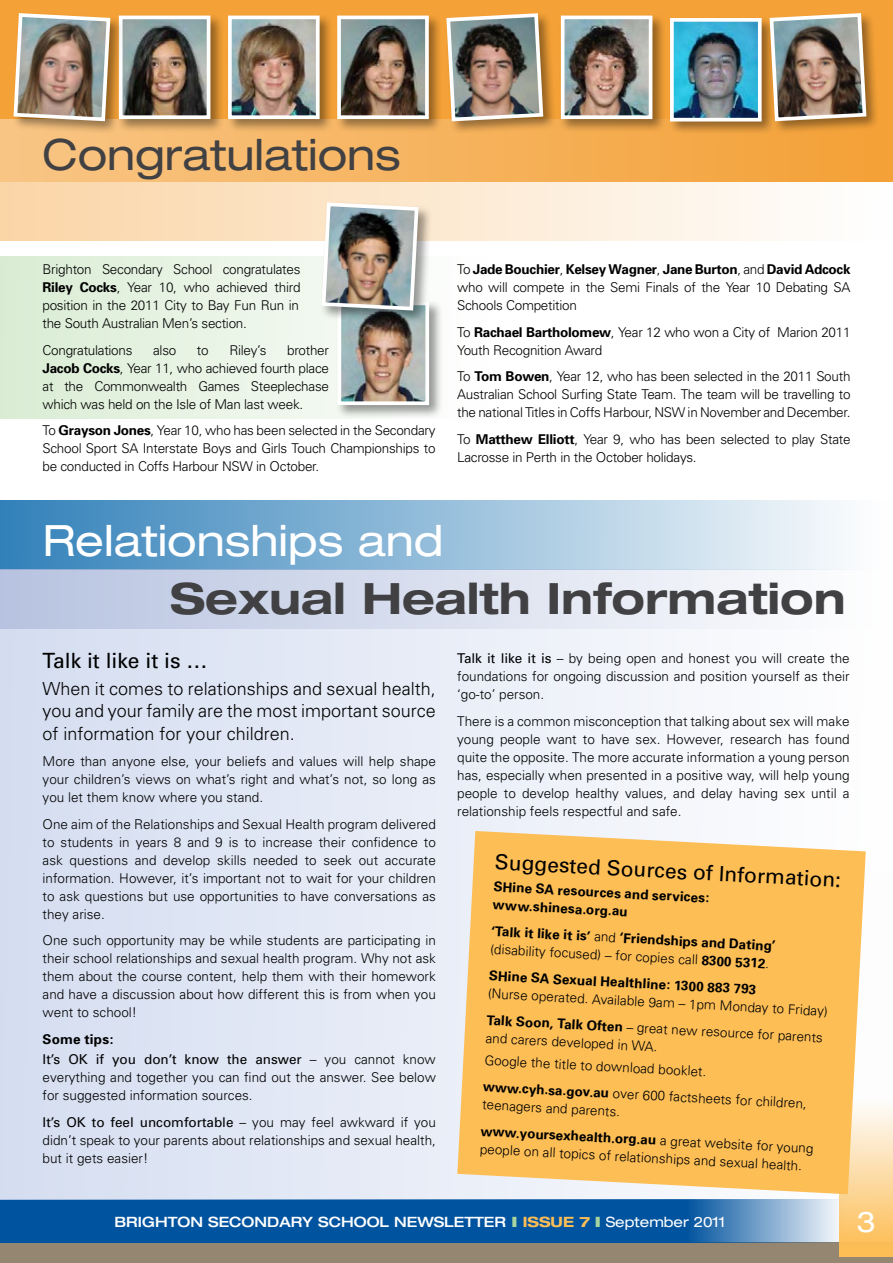
<style>
.page{position:relative;width:893px;height:1263px;background:#fff}
.page>*{position:absolute;margin:0;border:0;box-sizing:border-box;transform-origin:0 0}
.t1{font:700 expanded 43.2px "Helvetica Neue";color:#414042}
.t2{font:expanded 43.2px "Helvetica Neue";color:#fff}
.t3{font:expanded 43.2px "Helvetica Neue";color:#414042}
.t4{font:expanded 28.5px "Helvetica Neue";color:#fff}
.t5{font:21px "Univers";color:#000}
.t6{font:300 18px/22.5px "Univers";color:#000;text-align:justify}
.t7{font:500 expanded 14.25px "Helvetica Neue";color:#fff}
.t8{font:300 13.5px/18px "Univers";letter-spacing:-.02em;color:#000;text-align:justify}
.t9{font:700 13.5px/18px "Univers";color:#000}
.t10{font:300 13.5px/18px "Univers";color:#000}
.t11{font:13.5px/20.1px "Univers";color:#000}
.s1{font-weight:700}
.s2{font-weight:300}
.s3{font-weight:400}
.s4{font-weight:900;color:#a8d59e}
.s5{font-weight:700;color:#fdbe56}
</style>
<div class="page">
<div style="left:0;top:1243px;width:893px;height:20px;background:#948671"></div>
<svg style="left:0;top:1199px;width:839px;height:44px;background:#1762a7"></svg>
<svg style="left:839px;top:1199px;width:54px;height:57px;background:#fcc66d"></svg>
<svg style="left:0;top:256px;width:335px;height:162px;background:#e5f2e1"></svg>
<div style="left:0;top:0;width:893px;height:182px;background:#f4a137"></div>
<svg style="left:0;top:119px;width:784px;height:121px;background:#f9cf9a"></svg>
<div style="left:559px;top:13px;width:108px;height:120px;background:#000;opacity:.4"></div>
<img style="left:566px;top:21px;width:81px;height:93px">
<div style="left:561px;top:16px;width:91px;height:103px;border:4px solid #fff"></div>
<div style="left:117px;top:13px;width:108px;height:120px;background:#000;opacity:.4"></div>
<img style="left:124px;top:21px;width:81px;height:93px">
<div style="left:119px;top:16px;width:91px;height:103px;border:4px solid #fff"></div>
<div style="left:226px;top:13px;width:108px;height:120px;background:#000;opacity:.4"></div>
<img style="left:233px;top:21px;width:82px;height:93px">
<div style="left:228px;top:16px;width:92px;height:103px;border:4px solid #fff"></div>
<div style="left:335px;top:299px;width:108px;height:120px;background:#000;opacity:.4"></div>
<img style="left:343px;top:324px;width:81px;height:76px">
<div style="left:338px;top:302px;width:91px;height:103px;border:4px solid #fff"></div>
<div style="left:445px;top:12px;width:112px;height:123px;background:#000;opacity:.4"></div>
<img style="left:444px;top:12px;width:101px;height:111px">
<div style="left:668px;top:16px;width:108px;height:120px;background:#000;opacity:.4"></div>
<img style="left:675px;top:23px;width:82px;height:94px">
<div style="left:670px;top:18px;width:92px;height:104px;border:4px solid #fff"></div>
<div style="left:335px;top:13px;width:108px;height:120px;background:#000;opacity:.4"></div>
<img style="left:342px;top:21px;width:82px;height:93px">
<div style="left:337px;top:16px;width:92px;height:103px;border:4px solid #fff"></div>
<div style="left:768px;top:11px;width:112px;height:124px;background:#000;opacity:.4"></div>
<img style="left:768px;top:11px;width:100px;height:112px">
<div style="left:12px;top:11px;width:112px;height:124px;background:#000;opacity:.4"></div>
<img style="left:12px;top:11px;width:100px;height:112px">
<div style="left:320px;top:201px;width:112px;height:123px;background:#000;opacity:.4"></div>
<img style="left:320px;top:200px;width:100px;height:112px">
<div style="left:0;top:629px;width:893px;height:570px;background:linear-gradient(to right,#d4def1,#fffefd)"></div>
<div style="left:0;top:500px;width:893px;height:69px;background:linear-gradient(to right,#3181b9,#fff)"></div>
<div style="left:0;top:570px;width:893px;height:59px;background:linear-gradient(to right,#b7c2e0,#fff)"></div>
<svg style="left:457px;top:831px;width:409px;height:363px;background:#fcc365"></svg>
<h1 class="t3" style="left:43px;top:128px;width:360px">Congratulations</h1>
<p class="t8" style="left:43px;top:261px;width:260px">Brighton Secondary School congratulates <span class="s1">Riley Cocks</span>, Year 10, who achieved third position in the 2011 City to Bay Fun Run in the South Australian Men’s section.</p>
<p class="t8" style="left:43px;top:341px;width:91px">Congratulations</p>
<p class="t8" style="left:153px;top:341px;width:25px">also</p>
<p class="t8" style="left:197px;top:341px;width:13px">to</p>
<p class="t8" style="left:229px;top:341px;width:39px">Riley’s</p>
<p class="t8" style="left:43px;top:341px;width:288px;text-indent:245px">brother <span class="s1">Jacob Cocks</span>, Year 11, who achieved fourth place at the Commonwealth Games Steeplechase which was held on the Isle of Man last week.</p>
<p class="t8" style="left:43px;top:422px;width:395px">To <span class="s1">Grayson Jones</span>, Year 10, who has been selected in the Secondary School Sport SA Interstate Boys and Girls Touch Championships to be conducted in Coffs Harbour NSW in October.</p>
<p class="t8" style="left:457px;top:261px;width:395px">To <span class="s1">Jade Bouchier</span>, <span class="s1">Kelsey Wagner</span>, <span class="s1">Jane Burton</span>, and <span class="s1">David Adcock </span>who will compete in the Semi Finals of the Year 10 Debating SA Schools Competition</p>
<p class="t8" style="left:457px;top:323px;width:395px">To <span class="s1">Rachael Bartholomew</span>, Year 12 who won a City of Marion 2011<br>Youth Recognition Award</p>
<p class="t8" style="left:457px;top:368px;width:395px">To <span class="s1">Tom Bowen</span>, Year 12, who has been selected in the 2011 South Australian School Surfing State Team. The team will be travelling to the national Titles in Coffs Harbour, NSW in November and December.</p>
<p class="t8" style="left:457px;top:430px;width:395px">To <span class="s1">Matthew Elliott</span>, Year 9, who has been selected to play State<br>Lacrosse in Perth in the October holidays.</p>
<h1 class="t2" style="left:43px;top:514px;width:402px">Relationships and</h1>
<h1 class="t1" style="left:170px;top:571px;width:677px">Sexual Health Information</h1>
<h3 class="t5" style="left:43px;top:648px;width:166px">Talk it like it is …</h3>
<h3 class="t6" style="left:43px;top:677px;width:395px">When it comes to relationships and sexual health, you and your family are the most important source of information for your children.</h3>
<p class="t8" style="left:43px;top:753px;width:395px">More than anyone else, your beliefs and values will help shape your children’s views on what’s right and what’s not, so long as you let them know where you stand.</p>
<p class="t8" style="left:43px;top:815px;width:395px">One aim of the Relationships and Sexual Health program delivered to students in years 8 and 9 is to increase their confidence to ask questions and develop skills needed to seek out accurate information. However, it’s important not to wait for your children to ask questions but use opportunities to have conversations as they arise.</p>
<p class="t8" style="left:43px;top:932px;width:395px">One such opportunity may be while students are participating in their school relationships and sexual health program. Why not ask them about the course content, help them with their homework and have a discussion about how different this is from when you went to school!</p>
<p class="t11" style="left:43px;top:1029px;width:395px"><span class="s1">Some tips:<br></span>It’s OK if you don’t know the answer <span class="s2">– you cannot know</span></p>
<p class="t10" style="left:43px;top:1068px;width:395px">everything and together you can find out the answer. See below for suggested information sources.</p>
<p class="t8" style="left:43px;top:1113px;width:395px"><span class="s3">It’s OK to feel uncomfortable</span> – you may feel awkward if you didn’t speak to your parents about relationships and sexual health, but it gets easier!</p>
<p class="t8" style="left:457px;top:649px;width:394px"><span class="s3">Talk it like it is</span> – by being open and honest you will create the foundations for ongoing discussion and position yourself as their ‘go-to’ person.</p>
<p class="t8" style="left:457px;top:712px;width:394px">There is a common misconception that talking about sex will make young people want to have sex. However, research has found quite the opposite. The more accurate information a young person has, especially when presented in a positive way, will help young people to develop healthy values, and delay having sex until a relationship feels respectful and safe.</p>
<h3 class="t5" style="left:496px;top:849px;width:348px;rotate:3deg">Suggested Sources of Information:</h3>
<p class="t9" style="left:494px;top:877px;width:218px;rotate:3deg">SHine SA resources and services: www.shinesa.org.au</p>
<p class="t9" style="left:492px;top:922px;width:286px;rotate:3deg">‘Talk it like it is’ <span class="s2">and</span> ‘Friendships and Dating’ <span class="s2">(disability focused) – for copies call</span> 8300 5312<span class="s2">.</span></p>
<p class="t9" style="left:489px;top:966px;width:269px;rotate:3deg">SHine SA Sexual Healthline: 1300 883 793</p>
<p class="t8" style="left:489px;top:980px;width:342px;line-height:26.5px;rotate:3deg">(Nurse operated. Available 9am – 1pm Monday to Friday)<br><span class="s1">Talk Soon, Talk Often</span> – great new resource for parents</p>
<p class="t8" style="left:486px;top:1027px;width:224px;line-height:22.2px;rotate:3deg">and carers developed in WA.<br>Google the title to download booklet.</p>
<p class="t8" style="left:484px;top:1077px;width:326px;rotate:3deg"><span class="s1">www.cyh.sa.gov.au</span> over 600 factsheets for children, teenagers and parents.</p>
<p class="t8" style="left:481px;top:1122px;width:335px;rotate:3deg"><span class="s1">www.yoursexhealth.org.au</span> a great website for young people on all topics of relationships and sexual health.</p>
<p class="t7" style="left:114px;top:1213px;width:612px">BRIGHTON SECONDARY SCHOOL NEWSLETTER <span class="s4">I</span> <span class="s5">ISSUE 7</span> <span class="s4">I</span> <span class="s3">September 2011</span></p>
<h2 class="t4" style="left:857px;top:1204px;width:21px">3</h2>
</div>
